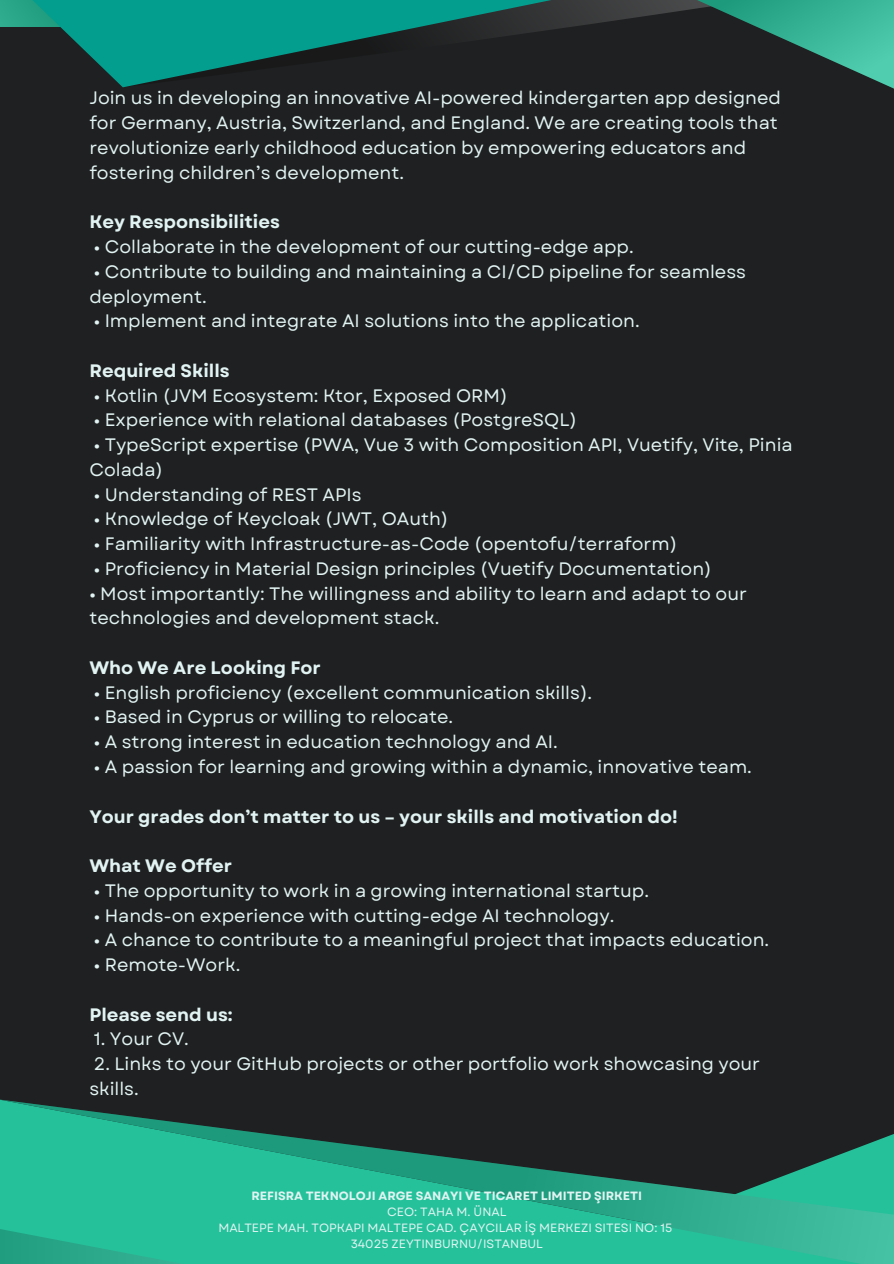
<style>
.page{position:relative;width:894px;height:1264px;background:#fff}
.page>*{position:absolute;margin:0;border:0;box-sizing:border-box;transform-origin:0 0}
.t1{font:18px/24.8px "Garet";color:#e1f3f2}
.t2{font:700 18px "Garet";color:#e1f3f2}
.t3{font:12px "Garet";color:#e1f3f2}
.t4{font:700 12px "Garet";color:#e1f3f2}
</style>
<div class="page">
<div style="left:0;top:0;width:893px;height:1263px;background:#1f2021"></div>
<svg style="left:0;top:0;width:893px;height:87px"></svg>
<svg style="left:0;top:1099px;width:893px;height:164px;fill:#25b99a"></svg>
<svg style="left:0;top:1228px;width:391px;height:35px;background:#25ba96"></svg>
<p class="t1" style="left:89px;top:86px;width:693px">Join us in developing an innovative AI-powered kindergarten app designed for Germany, Austria, Switzerland, and England. We are creating tools that revolutionize early childhood education by empowering educators and fostering children’s development.</p>
<h2 class="t2" style="left:89px;top:209px;width:192px">Key Responsibilities</h2>
<h2 class="t1" style="left:94px;top:234px;width:541px">• Collaborate in the development of our cutting-edge app.</h2>
<h2 class="t1" style="left:89px;top:259px;width:658px">• Contribute to building and maintaining a CI/CD pipeline for seamless deployment.</h2>
<h2 class="t1" style="left:94px;top:309px;width:547px">• Implement and integrate AI solutions into the application.</h2>
<h2 class="t2" style="left:89px;top:357px;width:142px">Required Skills</h2>
<h2 class="t1" style="left:94px;top:383px;width:415px">• Kotlin (JVM Ecosystem: Ktor, Exposed ORM)</h2>
<h2 class="t1" style="left:94px;top:408px;width:484px">• Experience with relational databases (PostgreSQL)</h2>
<h2 class="t1" style="left:89px;top:432px;width:704px">• TypeScript expertise (PWA, Vue 3 with Composition API, Vuetify, Vite, Pinia<br>Colada)</h2>
<h2 class="t1" style="left:94px;top:482px;width:269px">• Understanding of REST APIs</h2>
<h2 class="t1" style="left:94px;top:507px;width:356px">• Knowledge of Keycloak (JWT, OAuth)</h2>
<h2 class="t1" style="left:94px;top:531px;width:585px">• Familiarity with Infrastructure-as-Code (opentofu/terraform)</h2>
<h2 class="t1" style="left:94px;top:556px;width:619px">• Proficiency in Material Design principles (Vuetify Documentation)</h2>
<h2 class="t1" style="left:89px;top:581px;width:659px">• Most importantly: The willingness and ability to learn and adapt to our technologies and development stack.</h2>
<h2 class="t2" style="left:89px;top:654px;width:233px">Who We Are Looking For</h2>
<h2 class="t1" style="left:94px;top:680px;width:500px">• English proficiency (excellent communication skills).</h2>
<h2 class="t1" style="left:94px;top:705px;width:361px">• Based in Cyprus or willing to relocate.</h2>
<h2 class="t1" style="left:94px;top:729px;width:465px">• A strong interest in education technology and AI.</h2>
<h2 class="t1" style="left:94px;top:754px;width:659px">• A passion for learning and growing within a dynamic, innovative team.</h2>
<h2 class="t2" style="left:89px;top:803px;width:589px">Your grades don’t matter to us – your skills and motivation do!</h2>
<h1 class="t2" style="left:89px;top:852px;width:144px">What We Offer</h1>
<h1 class="t1" style="left:94px;top:878px;width:556px">• The opportunity to work in a growing international startup.</h1>
<h1 class="t1" style="left:94px;top:903px;width:522px">• Hands-on experience with cutting-edge AI technology.</h1>
<h1 class="t1" style="left:94px;top:927px;width:676px">• A chance to contribute to a meaningful project that impacts education.</h1>
<h1 class="t1" style="left:94px;top:952px;width:148px">• Remote-Work.</h1>
<h2 class="t2" style="left:89px;top:1001px;width:145px">Please send us:</h2>
<h2 class="t1" style="left:94px;top:1026px;width:96px">1. Your CV.</h2>
<h2 class="t1" style="left:89px;top:1051px;width:672px">2. Links to your GitHub projects or other portfolio work showcasing your skills.</h2>
<h2 class="t4" style="left:251px;top:1186px;width:392px">REFISRA TEKNOLOJI ARGE SANAYI VE TICARET LIMITED ŞIRKETI</h2>
<p class="t3" style="left:387px;top:1202px;width:121px">CEO: TAHA M. ÜNAL</p>
<p class="t3" style="left:218px;top:1218px;width:455px">MALTEPE MAH. TOPKAPI MALTEPE CAD. ÇAYCILAR İŞ MERKEZI SITESI NO: 15</p>
<p class="t3" style="left:350px;top:1234px;width:194px">34025 ZEYTINBURNU/ISTANBUL</p>
</div>
